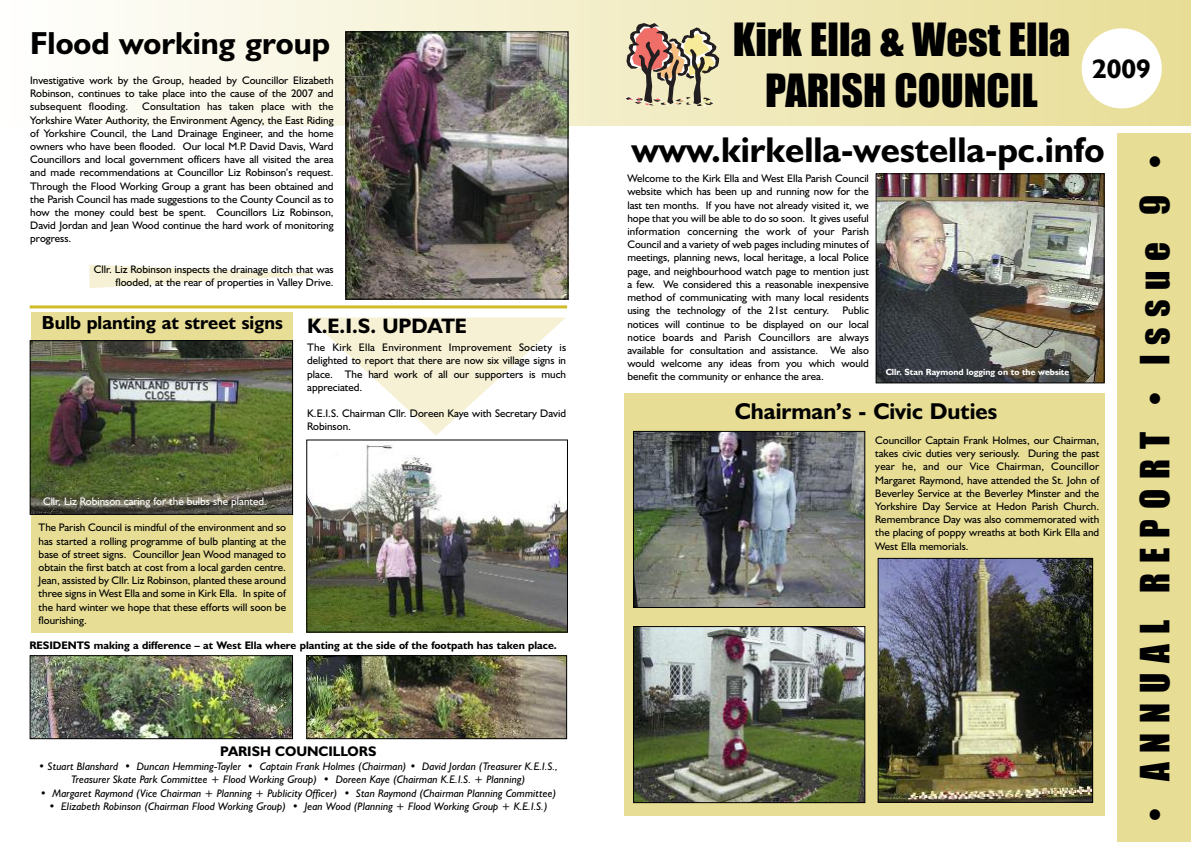
<style>
.page{position:relative;width:1191px;height:842px;background:#fff}
.page>*{position:absolute;margin:0;border:0;box-sizing:border-box;transform-origin:0 0}
.t1{font:42px/50.4px "Impact";color:#000;text-align:center}
.t2{font:37px "Impact";letter-spacing:.27em;color:#000}
.t3{font:700 36px "Humanist 521 BT";color:#000}
.t4{font:700 32px "Humanist 521 BT";color:#000}
.t5{font:700 27px "Humanist 521 BT";color:#000}
.t6{font:700 23px "Humanist 521 BT";color:#000}
.t7{font:700 21px "Humanist 521 BT";color:#000}
.t8{font:700 19px "Humanist 521 BT";color:#000}
.t9{font:700 14px "Humanist 521 BT";color:#000}
.t10{font:11px/13.2px "Humanist 521 BT";color:#000;text-align:justify}
.t11{font:italic 11px/13.2px "Humanist 521 BT";color:#000;text-align:center}
.t12{font:700 11px "Humanist 521 BT";color:#000}
.t13{font:11px "Humanist 521 BT";color:#fff}
.t14{font:700 9px "Humanist 521 BT";color:#fff}
</style>
<div class="page">
<div style="left:624px;top:393px;width:480px;height:422px;background:#e7dd94"></div>
<div style="left:31px;top:313px;width:262px;height:320px;background:#e7dd94"></div>
<svg style="left:308px;top:317px;width:258px;height:118px"></svg>
<svg style="left:89px;top:265px;width:239px;height:23px"></svg>
<div style="left:0;top:0;width:1191px;height:126px;background:linear-gradient(to right,#fffffe,#e7dd96)"></div>
<div style="left:1117px;top:133px;width:74px;height:709px;background:#e7dd94"></div>
<svg style="left:626px;top:23px;width:93px;height:84px;background:#bda78c"></svg>
<img style="left:635px;top:628px;width:228px;height:173px">
<div style="left:633px;top:626px;width:232px;height:177px;border:1px solid #000"></div>
<img style="left:877px;top:175px;width:225px;height:206px">
<div style="left:875px;top:173px;width:229px;height:210px;border:1px solid #000"></div>
<img style="left:308px;top:444px;width:258px;height:187px">
<div style="left:306px;top:439px;width:262px;height:194px;border:1px solid #000"></div>
<img style="left:879px;top:560px;width:212px;height:241px">
<div style="left:877px;top:558px;width:216px;height:245px;border:1px solid #000"></div>
<div style="left:1081px;top:28px;width:80px;height:80px;background:#fff;border-radius:50%"></div>
<img style="left:347px;top:33px;width:219px;height:265px">
<div style="left:345px;top:31px;width:223px;height:269px;border:1px solid #000"></div>
<img style="left:635px;top:433px;width:228px;height:173px">
<div style="left:633px;top:431px;width:232px;height:177px;border:1px solid #000"></div>
<img style="left:32px;top:657px;width:259px;height:80px">
<div style="left:30px;top:655px;width:263px;height:84px;border:1px solid #000"></div>
<img style="left:308px;top:657px;width:257px;height:80px">
<div style="left:306px;top:655px;width:261px;height:84px;border:1px solid #000"></div>
<img style="left:32px;top:342px;width:259px;height:171px">
<div style="left:30px;top:340px;width:263px;height:175px;border:1px solid #000"></div>
<hr style="left:30px;top:305px;width:537px;height:3px;background:#d0bb2a">
<h3 class="t4" style="left:30px;top:32px;width:301px">Flood working group</h3>
<p class="t10" style="left:30px;top:75px;width:305px">Investigative work by the Group, headed by Councillor Elizabeth Robinson, continues to take place into the cause of the 2007 and subsequent flooding.</p>
<p class="t10" style="left:30px;top:101px;width:305px;text-indent:112px">Consultation has taken place with the Yorkshire Water Authority, the Environment Agency, the East Riding of Yorkshire Council, the Land Drainage Engineer, and the home owners who have been flooded. Our local M.P. David Davis, Ward Councillors and local government officers have all visited the area and made recommendations at Councillor Liz Robinson’s request.<br>Through the Flood Working Group a grant has been obtained and the Parish Council has made suggestions to the County Council as to how the money could best be spent. Councillors Liz Robinson, David Jordan and Jean Wood continue the hard work of monitoring progress.</p>
<p class="t10" style="left:94px;top:263px;width:241px;text-align:right">Cllr. Liz Robinson inspects the drainage ditch that was flooded, at the rear of properties in Valley Drive.</p>
<h3 class="t8" style="left:42px;top:316px;width:242px">Bulb planting at street signs</h3>
<h3 class="t7" style="left:307px;top:318px;width:161px">K.E.I.S. UPDATE</h3>
<p class="t10" style="left:307px;top:342px;width:260px">The Kirk Ella Environment Improvement Society is delighted to report that there are now six village signs in place. The hard work of all our supporters is much appreciated.</p>
<p class="t10" style="left:307px;top:408px;width:260px">K.E.I.S. Chairman Cllr. Doreen Kaye with Secretary David<br>Robinson.</p>
<p class="t13" style="left:43px;top:498px;width:225px">Cllr. Liz Robinson caring for the bulbs she planted.</p>
<p class="t10" style="left:39px;top:522px;width:249px">The Parish Council is mindful of the environment and so has started a rolling programme of bulb planting at the base of street signs. Councillor Jean Wood managed to obtain the first batch at cost from a local garden centre.<br>Jean, assisted by Cllr. Liz Robinson, planted these around three signs in West Ella and some in Kirk Ella. In spite of the hard winter we hope that these efforts will soon be flourishing.</p>
<p class="t12" style="left:29px;top:642px;width:529px">RESIDENTS making a difference – at West Ella where planting at the side of the footpath has taken place.</p>
<p class="t9" style="left:220px;top:747px;width:158px">PARISH COUNCILLORS</p>
<p class="t11" style="left:38px;top:761px;width:521px">• Stuart Blanshard • Duncan Hemming-Tayler • Captain Frank Holmes (Chairman) • David Jordan (Treasurer K.E.I.S.,<br>Treasurer Skate Park Committee + Flood Working Group) • Doreen Kaye (Chairman K.E.I.S. + Planning)</p>
<p class="t11" style="left:40px;top:787px;width:518px">• Margaret Raymond (Vice Chairman + Planning + Publicity Officer) • Stan Raymond (Chairman Planning Committee)</p>
<p class="t11" style="left:49px;top:801px;width:500px">• Elizabeth Robinson (Chairman Flood Working Group) • Jean Wood (Planning + Flood Working Group + K.E.I.S.)</p>
<h1 class="t1" style="left:733px;top:14px;width:339px">Kirk Ella &amp; West Ella<br>PARIsh COUNCIL</h1>
<h3 class="t5" style="left:1092px;top:60px;width:60px">2009</h3>
<h3 class="t3" style="left:632px;top:137px;width:474px">www.kirkella-westella-pc.info</h3>
<p class="t10" style="left:627px;top:173px;width:243px">Welcome to the Kirk Ella and West Ella Parish Council website which has been up and running now for the last ten months. If you have not already visited it, we hope that you will be able to do so soon. It gives useful information concerning the work of your Parish Council and a variety of web pages including minutes of meetings, planning news, local heritage, a local Police page, and neighbourhood watch page to mention just a few. We considered this a reasonable inexpensive method of communicating with many local residents using the technology of the 21st century. Public notices will continue to be displayed on our local notice boards and Parish Councillors are always available for consultation and assistance. We also would welcome any ideas from you which would benefit the community or enhance the area.</p>
<p class="t14" style="left:885px;top:369px;width:185px">Cllr. Stan Raymond logging on to the website</p>
<h3 class="t6" style="left:735px;top:403px;width:264px">Chairman’s - Civic Duties</h3>
<p class="t10" style="left:875px;top:435px;width:225px">Councillor Captain Frank Holmes, our Chairman, takes civic duties very seriously. During the past year he, and our Vice Chairman, Councillor Margaret Raymond, have attended the St. John of Beverley Service at the Beverley Minster and the Yorkshire Day Service at Hedon Parish Church.<br>Remembrance Day was also commemorated with the placing of poppy wreaths at both Kirk Ella and West Ella memorials.</p>
<h2 class="t2" style="left:1132px;top:168px;width:14px;rotate:-90deg">•</h2>
<h2 class="t2" style="left:1132px;top:821px;width:628px;rotate:-90deg">• ANNUAL REPORT • Issue 9</h2>
</div>
